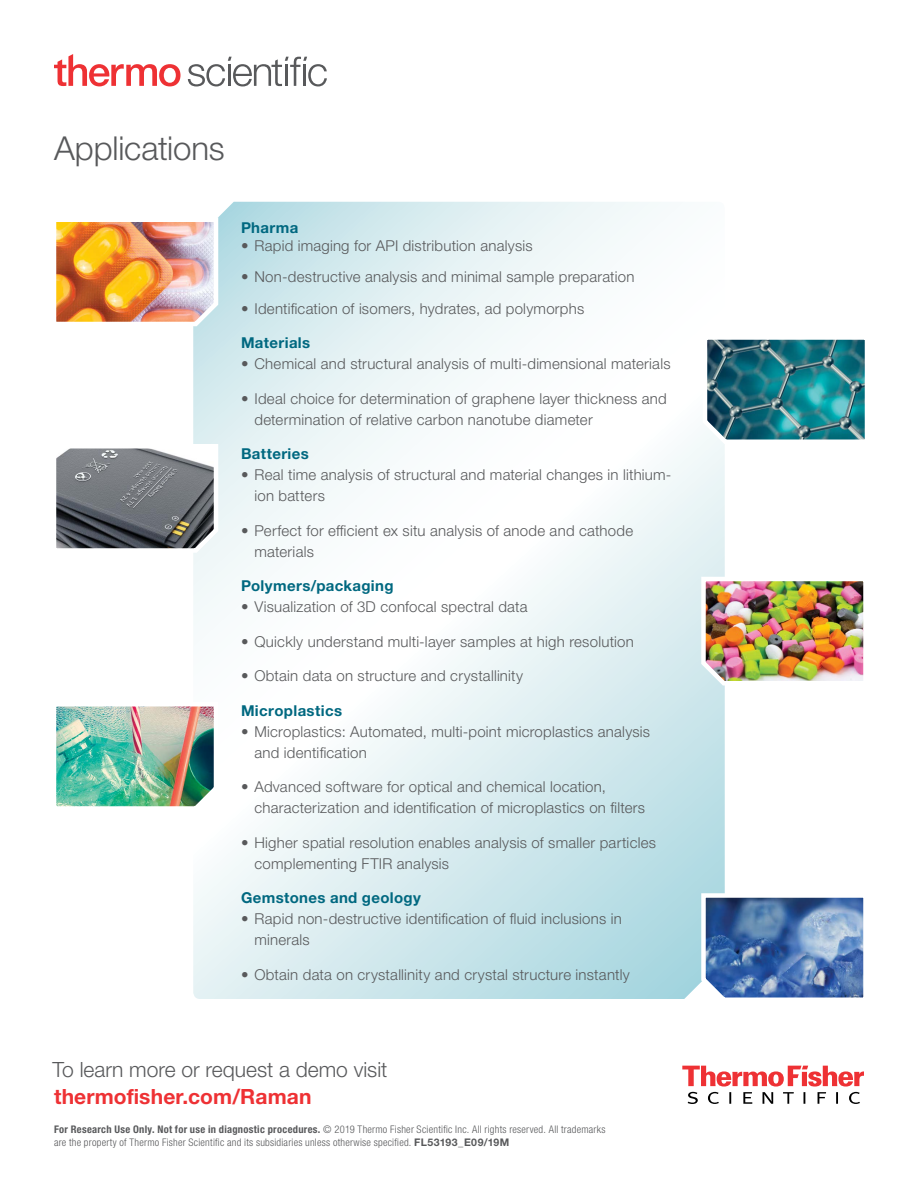
<style>
.page{position:relative;width:918px;height:1188px;background:#fff}
.page>*{position:absolute;margin:0;border:0;box-sizing:border-box;transform-origin:0 0}
.t1{font:300 33px "Helvetica Neue LTW1 G";letter-spacing:-.005em;color:#58595b}
.t2{font:300 21px "Helvetica Neue LTW1 G";color:#58595b}
.t3{font:700 21px "Helvetica Neue LTW1 G";letter-spacing:.005em;color:#ee3134}
.t4{font:300 15px/21px "Helvetica Neue LTW1 G";letter-spacing:.015em;color:#58595b}
.t5{font:700 15px "Helvetica Neue LTW1 G";letter-spacing:.025em;color:#006880}
.t6{font:300 condensed 10.5px/13.5px "Helvetica Neue LTW1 G";letter-spacing:.025em;color:#58595b}
.s1{font-weight:700}
.s2{font-weight:700;font-stretch:normal}
</style>
<div class="page">
<svg style="left:193px;top:202px;width:532px;height:797px"></svg>
<svg style="left:682px;top:1066px;width:182px;height:38px"></svg>
<img style="left:56px;top:215px;width:164px;height:113px">
<img style="left:700px;top:333px;width:165px;height:113px">
<svg style="left:56px;top:442px;width:164px;height:113px"></svg>
<img style="left:699px;top:574px;width:165px;height:114px">
<img style="left:56px;top:700px;width:164px;height:113px">
<svg style="left:699px;top:891px;width:165px;height:108px;background:#6687b6"></svg>
<svg style="left:188px;top:57px;width:139px;height:29px"></svg>
<svg style="left:54px;top:54px;width:127px;height:32px"></svg>
<h1 class="t1" style="left:54px;top:128px;width:172px">Applications</h1>
<p class="t5" style="left:241px;top:218px;width:59px">Pharma</p>
<p class="t4" style="left:241px;top:235px;width:293px">• Rapid imaging for API distribution analysis</p>
<p class="t4" style="left:241px;top:266px;width:395px">• Non-destructive analysis and minimal sample preparation</p>
<p class="t4" style="left:241px;top:298px;width:345px">• Identification of isomers, hydrates, ad polymorphs</p>
<p class="t5" style="left:241px;top:334px;width:71px">Materials</p>
<p class="t4" style="left:241px;top:353px;width:431px">• Chemical and structural analysis of multi-dimensional materials</p>
<p class="t4" style="left:255px;top:388px;width:414px;text-indent:-14px">• Ideal choice for determination of graphene layer thickness and determination of relative carbon nanotube diameter</p>
<p class="t5" style="left:241px;top:445px;width:69px">Batteries</p>
<p class="t4" style="left:255px;top:464px;width:418px;text-indent:-14px">• Real time analysis of structural and material changes in lithium&shy;ion batters</p>
<p class="t4" style="left:255px;top:520px;width:380px;text-indent:-14px">• Perfect for efficient ex situ analysis of anode and cathode materials</p>
<p class="t5" style="left:241px;top:577px;width:154px">Polymers/packaging</p>
<p class="t4" style="left:241px;top:596px;width:288px">• Visualization of 3D confocal spectral data</p>
<p class="t4" style="left:241px;top:631px;width:394px">• Quickly understand multi-layer samples at high resolution</p>
<p class="t4" style="left:241px;top:665px;width:284px">• Obtain data on structure and crystallinity</p>
<p class="t5" style="left:241px;top:701px;width:103px">Microplastics</p>
<p class="t4" style="left:255px;top:721px;width:397px;text-indent:-14px">• Microplastics: Automated, multi-point microplastics analysis and identification</p>
<p class="t4" style="left:255px;top:776px;width:392px;text-indent:-14px">• Advanced software for optical and chemical location, characterization and identification of microplastics on filters</p>
<p class="t4" style="left:255px;top:832px;width:403px;text-indent:-14px">• Higher spatial resolution enables analysis of smaller particles complementing FTIR analysis</p>
<p class="t5" style="left:241px;top:889px;width:181px">Gemstones and geology</p>
<p class="t4" style="left:255px;top:908px;width:369px;text-indent:-14px">• Rapid non-destructive identification of fluid inclusions in minerals</p>
<p class="t4" style="left:241px;top:964px;width:390px">• Obtain data on crystallinity and crystal structure instantly</p>
<h2 class="t2" style="left:52px;top:1057px;width:336px">To learn more or request a demo visit</h2>
<h2 class="t3" style="left:54px;top:1084px;width:259px">thermofisher.com/Raman</h2>
<p class="t6" style="left:54px;top:1122px;width:553px"><span class="s1">For Research Use Only. Not for use in diagnostic procedures.</span> © 2019 Thermo Fisher Scientific Inc. All rights reserved. All trademarks are the property of Thermo Fisher Scientific and its subsidiaries unless otherwise specified. <span class="s2">FL53193_E09/19M</span></p>
</div>
